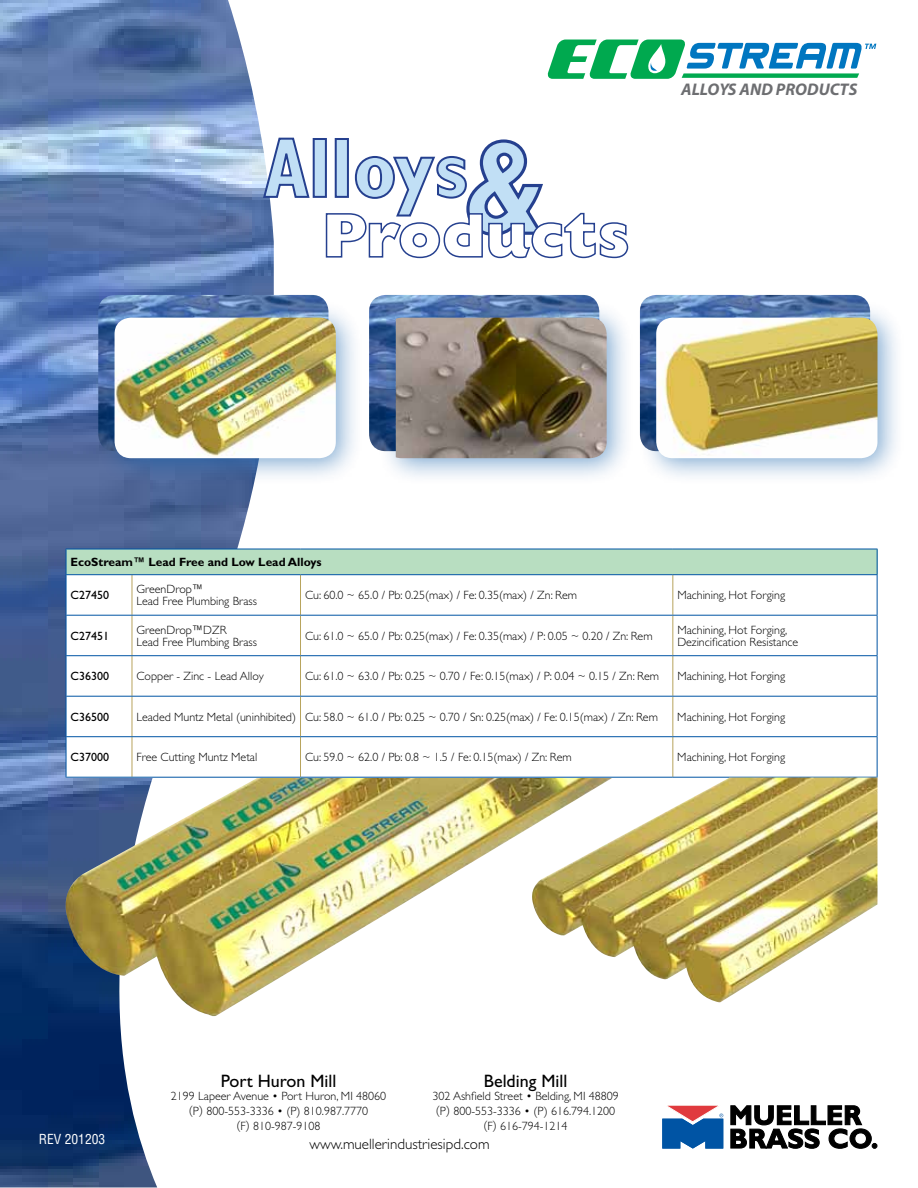
<style>
.page{position:relative;width:918px;height:1188px;background:#fff}
.page>*{position:absolute;margin:0;border:0;box-sizing:border-box;transform-origin:0 0}
.t1{font:700 condensed 133.2px "Gill Sans";color:#c1dff5}
.t2{font:700 condensed 84.75px "Gill Sans";color:#c1dff5}
.t3{font:18px "Gill Sans";color:#000}
.t4{font:italic 700 16.95px "Myriad Pro";color:#6d6e71}
.t5{font:300 15px "Gill Sans";color:#000}
.t6{font:condensed 13.5px "Helvetica LT Std";color:#fff}
.t7{font:300 12px/15px "Gill Sans";color:#000}
.t8{font:700 12px "Gill Sans";color:#000}
.t9{font:12px "Gill Sans";color:#000}
</style>
<div class="page">
<img style="left:0;top:0;width:274px;height:1187px">
<svg style="left:730px;top:1105px;width:148px;height:44px"></svg>
<svg style="left:662px;top:1105px;width:61px;height:44px"></svg>
<svg style="left:262px;top:137px;width:48px;height:62px"></svg>
<div style="left:313px;top:138px;width:14px;height:60px;border:2px solid #25408f"></div>
<svg style="left:325px;top:138px;width:304px;height:121px"></svg>
<svg style="left:548px;top:40px;width:328px;height:39px"></svg>
<img style="left:57px;top:778px;width:473px;height:239px">
<div style="left:66px;top:549px;width:811px;height:26px;background:#b8dec1"></div>
<svg style="left:67px;top:575px;width:810px;height:202px"></svg>
<hr style="left:132px;top:575px;width:1px;height:40px;background:#b8a45d">
<hr style="left:300px;top:575px;width:1px;height:40px;background:#b8a45d">
<hr style="left:672px;top:575px;width:1px;height:40px;background:#b8a45d">
<hr style="left:132px;top:616px;width:1px;height:39px;background:#b8a45d">
<hr style="left:300px;top:616px;width:1px;height:39px;background:#b8a45d">
<hr style="left:672px;top:616px;width:1px;height:39px;background:#b8a45d">
<hr style="left:132px;top:656px;width:1px;height:40px;background:#b8a45d">
<hr style="left:300px;top:656px;width:1px;height:40px;background:#b8a45d">
<hr style="left:672px;top:656px;width:1px;height:40px;background:#b8a45d">
<hr style="left:132px;top:697px;width:1px;height:39px;background:#b8a45d">
<hr style="left:300px;top:697px;width:1px;height:39px;background:#b8a45d">
<hr style="left:672px;top:697px;width:1px;height:39px;background:#b8a45d">
<hr style="left:132px;top:737px;width:1px;height:40px;background:#b8a45d">
<hr style="left:300px;top:737px;width:1px;height:40px;background:#b8a45d">
<hr style="left:672px;top:737px;width:1px;height:40px;background:#b8a45d">
<hr style="left:66px;top:549px;width:66px;height:1px;background:#0054a4">
<svg style="left:66px;top:549px;width:1px;height:25px"></svg>
<hr style="left:132px;top:549px;width:169px;height:1px;background:#0054a4">
<hr style="left:301px;top:549px;width:372px;height:1px;background:#0054a4">
<hr style="left:673px;top:549px;width:205px;height:1px;background:#0054a4">
<svg style="left:877px;top:549px;width:1px;height:25px"></svg>
<hr style="left:66px;top:574px;width:66px;height:1px;background:#0054a4">
<hr style="left:132px;top:574px;width:169px;height:1px;background:#0054a4">
<hr style="left:301px;top:574px;width:372px;height:1px;background:#0054a4">
<hr style="left:673px;top:574px;width:205px;height:1px;background:#0054a4">
<hr style="left:66px;top:575px;width:1px;height:40px;background:#0054a4">
<hr style="left:877px;top:575px;width:1px;height:40px;background:#0054a4">
<hr style="left:66px;top:615px;width:66px;height:1px;background:#0054a4">
<hr style="left:66px;top:616px;width:1px;height:39px;background:#0054a4">
<hr style="left:132px;top:615px;width:169px;height:1px;background:#0054a4">
<hr style="left:301px;top:615px;width:372px;height:1px;background:#0054a4">
<hr style="left:673px;top:615px;width:205px;height:1px;background:#0054a4">
<hr style="left:877px;top:616px;width:1px;height:39px;background:#0054a4">
<hr style="left:66px;top:655px;width:66px;height:1px;background:#0054a4">
<hr style="left:66px;top:656px;width:1px;height:40px;background:#0054a4">
<hr style="left:132px;top:655px;width:169px;height:1px;background:#0054a4">
<hr style="left:301px;top:655px;width:372px;height:1px;background:#0054a4">
<hr style="left:673px;top:655px;width:205px;height:1px;background:#0054a4">
<hr style="left:877px;top:656px;width:1px;height:40px;background:#0054a4">
<hr style="left:66px;top:696px;width:66px;height:1px;background:#0054a4">
<hr style="left:66px;top:697px;width:1px;height:39px;background:#0054a4">
<hr style="left:132px;top:696px;width:169px;height:1px;background:#0054a4">
<hr style="left:301px;top:696px;width:372px;height:1px;background:#0054a4">
<hr style="left:673px;top:696px;width:205px;height:1px;background:#0054a4">
<hr style="left:877px;top:697px;width:1px;height:39px;background:#0054a4">
<hr style="left:66px;top:736px;width:66px;height:1px;background:#0054a4">
<hr style="left:66px;top:737px;width:1px;height:40px;background:#0054a4">
<hr style="left:132px;top:736px;width:169px;height:1px;background:#0054a4">
<hr style="left:301px;top:736px;width:372px;height:1px;background:#0054a4">
<hr style="left:673px;top:736px;width:205px;height:1px;background:#0054a4">
<hr style="left:877px;top:737px;width:1px;height:40px;background:#0054a4">
<hr style="left:66px;top:777px;width:66px;height:1px;background:#0054a4">
<hr style="left:132px;top:777px;width:169px;height:1px;background:#0054a4">
<hr style="left:301px;top:777px;width:372px;height:1px;background:#0054a4">
<hr style="left:673px;top:777px;width:205px;height:1px;background:#0054a4">
<img style="left:644px;top:295px;width:222px;height:5px">
<div style="left:638px;top:300px;width:267px;height:186px;background:#0054a4;opacity:.5"></div>
<img style="left:656px;top:318px;width:222px;height:140px">
<img style="left:98px;top:295px;width:226px;height:5px">
<div style="left:97px;top:300px;width:266px;height:186px;background:#0054a4;opacity:.5"></div>
<img style="left:115px;top:318px;width:221px;height:140px">
<img style="left:369px;top:295px;width:226px;height:155px">
<div style="left:378px;top:300px;width:256px;height:186px;background:#0054a4;opacity:.5"></div>
<img style="left:396px;top:318px;width:211px;height:140px">
<img style="left:530px;top:778px;width:348px;height:224px">
<h2 class="t2" style="left:264px;top:118px;width:206px">Alloys</h2>
<h1 class="t1" style="left:463px;top:109px;width:82px">&amp;</h1>
<h3 class="t4" style="left:681px;top:78px;width:178px">ALLOYS AND PRODUCTS</h3>
<p class="t8" style="left:71px;top:555px;width:253px">EcoStream™ Lead Free and Low Lead Alloys</p>
<p class="t9" style="left:71px;top:589px;width:40px">C27450</p>
<p class="t7" style="left:136px;top:584px;width:122px;line-height:12px">GreenDrop™<br>Lead Free Plumbing Brass</p>
<p class="t7" style="left:305px;top:588px;width:274px">Cu: 60.0 ~ 65.0 / Pb: 0.25(max) / Fe: 0.35(max) / Zn: Rem</p>
<p class="t7" style="left:677px;top:588px;width:109px">Machining, Hot Forging</p>
<p class="t9" style="left:71px;top:629px;width:40px">C27451</p>
<p class="t7" style="left:136px;top:624px;width:122px;line-height:12px">GreenDrop™DZR<br>Lead Free Plumbing Brass</p>
<p class="t7" style="left:305px;top:629px;width:349px">Cu: 61.0 ~ 65.0 / Pb: 0.25(max) / Fe: 0.35(max) / P: 0.05 ~ 0.20 / Zn: Rem</p>
<p class="t7" style="left:677px;top:624px;width:123px;line-height:12px">Machining, Hot Forging,<br>Dezincification Resistance</p>
<p class="t9" style="left:71px;top:670px;width:40px">C36300</p>
<p class="t7" style="left:136px;top:669px;width:129px">Copper - Zinc - Lead Alloy</p>
<p class="t7" style="left:305px;top:669px;width:356px">Cu: 61.0 ~ 63.0 / Pb: 0.25 ~ 0.70 / Fe: 0.15(max) / P: 0.04 ~ 0.15 / Zn: Rem</p>
<p class="t7" style="left:677px;top:669px;width:109px">Machining, Hot Forging</p>
<p class="t9" style="left:71px;top:710px;width:40px">C36500</p>
<p class="t7" style="left:136px;top:710px;width:523px">Leaded Muntz Metal (uninhibited) Cu: 58.0 ~ 61.0 / Pb: 0.25 ~ 0.70 / Sn: 0.25(max) / Fe: 0.15(max) / Zn: Rem</p>
<p class="t7" style="left:677px;top:710px;width:109px">Machining, Hot Forging</p>
<p class="t9" style="left:71px;top:751px;width:40px">C37000</p>
<p class="t7" style="left:136px;top:750px;width:122px">Free Cutting Muntz Metal</p>
<p class="t7" style="left:305px;top:750px;width:268px">Cu: 59.0 ~ 62.0 / Pb: 0.8 ~ 1.5 / Fe: 0.15(max) / Zn: Rem</p>
<p class="t7" style="left:677px;top:750px;width:109px">Machining, Hot Forging</p>
<p class="t6" style="left:39px;top:1131px;width:68px">REV 201203</p>
<h3 class="t3" style="left:221px;top:1071px;width:117px">Port Huron Mill</h3>
<p class="t7" style="left:171px;top:1089px;width:217px;text-align:center">2199 Lapeer Avenue • Port Huron, MI 48060 (P) 800-553-3336 • (P) 810.987.7770<br>(F) 810-987-9108</p>
<h3 class="t3" style="left:484px;top:1071px;width:85px">Belding Mill</h3>
<p class="t7" style="left:432px;top:1089px;width:188px;text-align:center">302 Ashfield Street • Belding, MI 48809 (P) 800-553-3336 • (P) 616.794.1200 (F) 616-794-1214</p>
<p class="t5" style="left:310px;top:1135px;width:182px">www.muellerindustriesipd.com</p>
</div>
